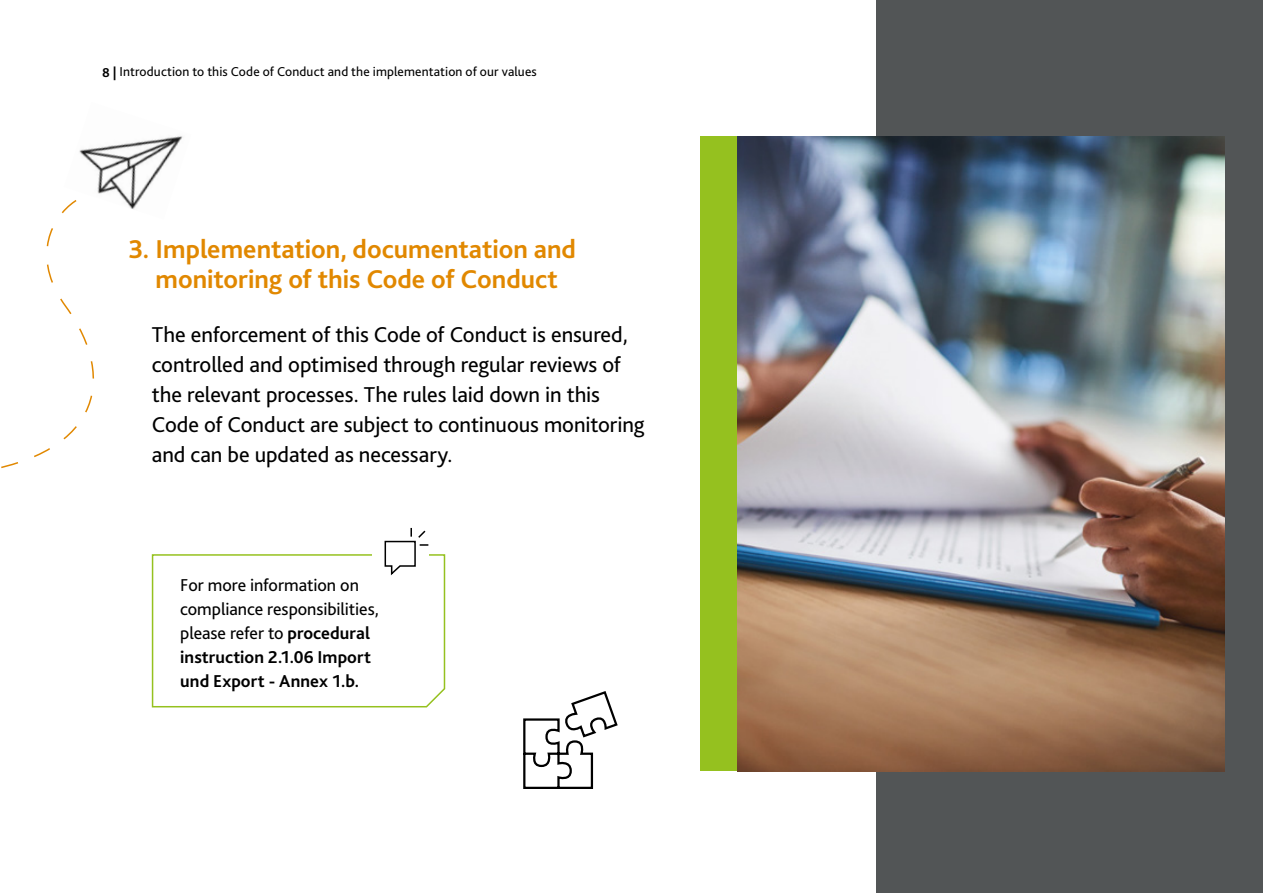
<style>
.page{position:relative;width:1263px;height:893px;background:#fff}
.page>*{position:absolute;margin:0;border:0;box-sizing:border-box;transform-origin:0 0}
.t1{font:700 27px/30px "Bliss 2";color:#e18800;text-align:center}
.t2{font:22.5px/30px "Bliss 2";letter-spacing:-.005em;color:#000}
.t3{font:18px/24px "Bliss 2";letter-spacing:-.005em;color:#000}
.t4{font:13.5px "Bliss 2";letter-spacing:.01em;color:#000}
.s1{font-weight:700}
</style>
<div class="page">
<div style="left:876px;top:0;width:387px;height:893px;background:#525556"></div>
<svg style="left:1px;top:209px;width:93px;height:260px"></svg>
<img style="left:64px;top:136px;width:119px;height:83px">
<img style="left:737px;top:136px;width:487px;height:636px">
<div style="left:700px;top:137px;width:37px;height:634px;background:#95c11f"></div>
<svg style="left:151px;top:554px;width:295px;height:154px"></svg>
<div style="left:372px;top:552px;width:56px;height:15px;background:#fff"></div>
<svg style="left:384px;top:528px;width:44px;height:49px"></svg>
<svg style="left:523px;top:691px;width:95px;height:98px"></svg>
<p class="t4" style="left:102px;top:63px;width:436px"><span class="s1">8 |</span> Introduction to this Code of Conduct and the implementation of our values</p>
<p class="t1" style="left:128px;top:233px;width:449px">3. Implementation, documentation and monitoring of this Code of Conduct</p>
<p class="t2" style="left:152px;top:319px;width:494px">The enforcement of this Code of Conduct is ensured, controlled and optimised through regular reviews of the relevant processes. The rules laid down in this Code of Conduct are subject to continuous monitoring and can be updated as necessary.</p>
<p class="t3" style="left:180px;top:572px;width:200px">For more information on compliance responsibilities, please refer to <span class="s1">procedural instruction 2.1.06 Import und Export - Annex 1.b.</span></p>
</div>
